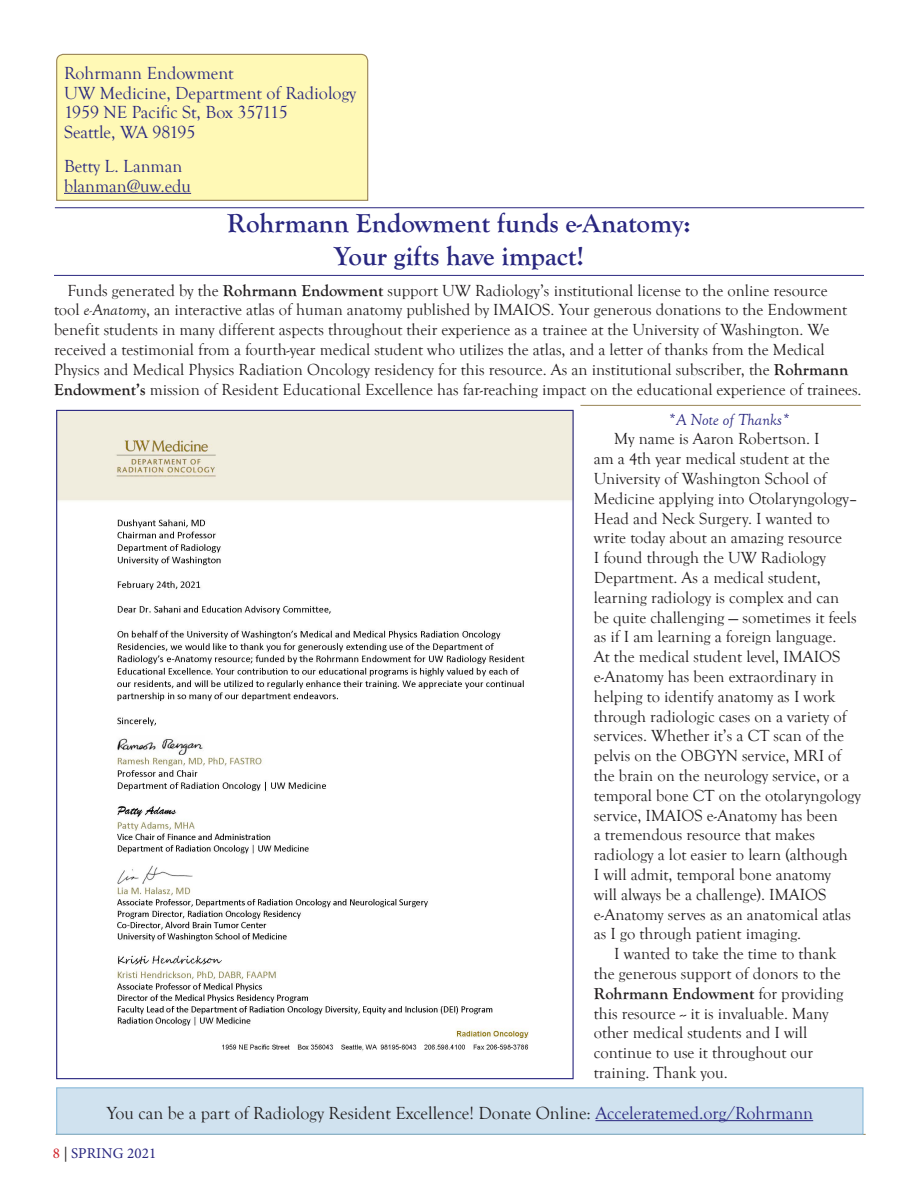
<style>
.page{position:relative;width:918px;height:1188px;background:#fff}
.page>*{position:absolute;margin:0;border:0;box-sizing:border-box;transform-origin:0 0}
.t1{font:700 27px "Goudy Old Style T";color:#292780}
.Body{font:18px "Goudy Old Style T";color:#292780}
.t2{font:18px "Goudy Old Style T";color:#231f20}
.t3{font:16.5px/19.8px "Goudy Old Style T";color:#231f20}
.t4{font:italic 16.5px "Goudy Old Style T";color:#292780}
.t5{font:15px "Minion Pro";letter-spacing:.01em;color:#292780}
.s1{font-weight:700}
.s2{font-style:italic}
.s3{color:#292780}
.s4{color:#d1232a}
.s5{color:#231f20}
</style>
<div class="page">
<div style="left:56px;top:53px;width:313px;height:148px;background:#fff9b6"></div>
<hr style="left:56px;top:1134px;width:810px;height:1px;background:#998455">
<hr style="left:54px;top:275px;width:810px;height:1px;background:#292780">
<hr style="left:55px;top:207px;width:809px;height:1px;background:#292780">
<hr style="left:580px;top:405px;width:281px;height:1px;background:#998455">
<img style="left:58px;top:412px;width:514px;height:639px">
<svg style="left:56px;top:1087px;width:808px;height:48px;background:#cbdeec"></svg>
<p class="Body" style="left:64px;top:64px;width:171px">Rohrmann Endowment</p>
<p class="Body" style="left:64px;top:83px;width:294px">UW Medicine, Department of Radiology</p>
<p class="Body" style="left:64px;top:103px;width:225px">1959 NE Pacific St, Box 357115</p>
<p class="Body" style="left:64px;top:122px;width:133px">Seattle, WA 98195</p>
<p class="Body" style="left:64px;top:157px;width:120px">Betty L. Lanman</p>
<p class="Body" style="left:64px;top:176px;width:129px">blanman@uw.edu</p>
<p class="t1" style="left:227px;top:208px;width:465px">Rohrmann Endowment funds e-Anatomy:</p>
<p class="t1" style="left:334px;top:241px;width:251px">Your gifts have impact!</p>
<p class="t3" style="left:54px;top:281px;width:809px;text-indent:14px">Funds generated by the <span class="s1">Rohrmann Endowment</span> support UW Radiology’s institutional license to the online resource<br>tool <span class="s2">e-Anatomy</span>, an interactive atlas of human anatomy published by IMAIOS. Your generous donations to the Endowment benefit students in many different aspects throughout their experience as a trainee at the University of Washington. We received a testimonial from a fourth-year medical student who utilizes the atlas, and a letter of thanks from the Medical Physics and Medical Physics Radiation Oncology residency for this resource. As an institutional subscriber, the <span class="s1">Rohrmann Endowment’s</span> mission of Resident Educational Excellence has far-reaching impact on the educational experience of trainees.</p>
<p class="t4" style="left:668px;top:410px;width:124px">*A Note of Thanks*</p>
<p class="t3" style="left:594px;top:429px;width:268px;text-indent:20px">My name is Aaron Robertson. I<br>am a 4th year medical student at the University of Washington School of Medicine applying into Otolaryngology– Head and Neck Surgery. I wanted to write today about an amazing resource<br>I found through the UW Radiology Department. As a medical student, learning radiology is complex and can<br>be quite challenging — sometimes it feels as if I am learning a foreign language.<br>At the medical student level, IMAIOS e-Anatomy has been extraordinary in helping to identify anatomy as I work through radiologic cases on a variety of services. Whether it’s a CT scan of the pelvis on the OBGYN service, MRI of the brain on the neurology service, or a temporal bone CT on the otolaryngology service, IMAIOS e-Anatomy has been<br>a tremendous resource that makes radiology a lot easier to learn (although<br>I will admit, temporal bone anatomy<br>will always be a challenge). IMAIOS e-Anatomy serves as an anatomical atlas as I go through patient imaging.</p>
<p class="t3" style="left:594px;top:944px;width:251px;text-indent:20px">I wanted to take the time to thank the generous support of donors to the<br><span class="s1">Rohrmann Endowment</span> for providing this resource -- it is invaluable. Many other medical students and I will continue to use it throughout our training. Thank you.</p>
<p class="t2" style="left:106px;top:1103px;width:708px">You can be a part of Radiology Resident Excellence! Donate Online: <span class="s3">Acceleratemed.org/Rohrmann</span></p>
<p class="t5" style="left:53px;top:1143px;width:105px"><span class="s4">8</span> <span class="s5">|</span> SPRING 2021</p>
</div>
